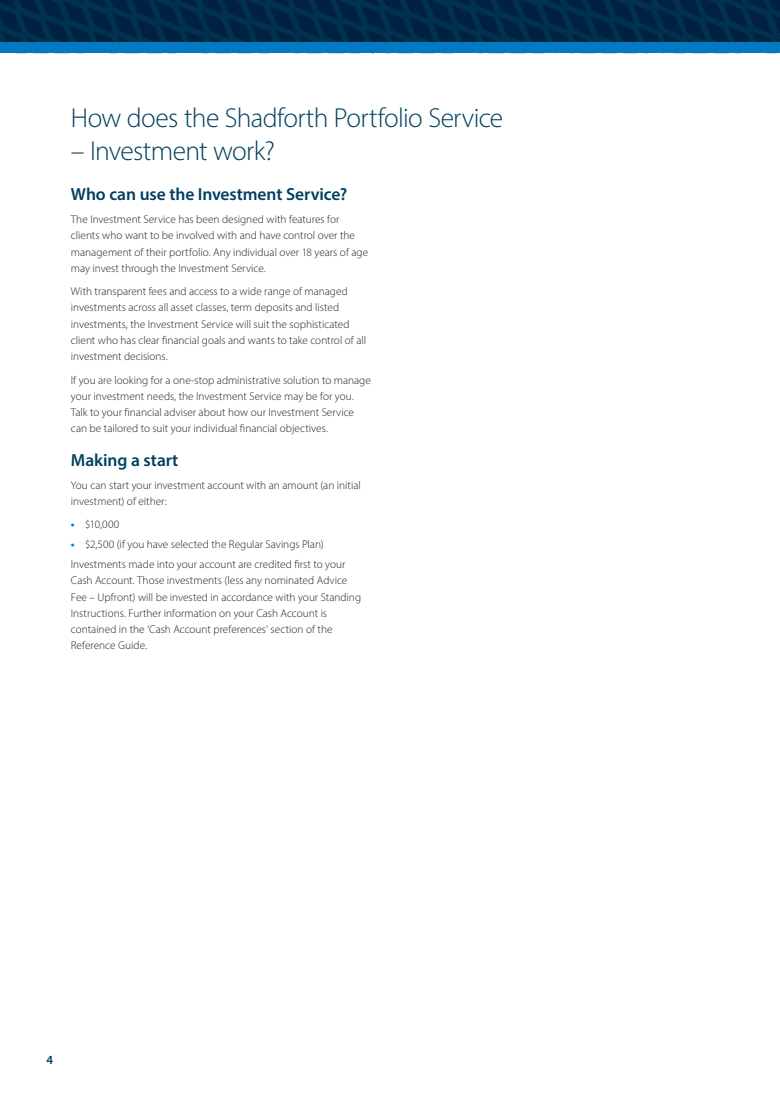
<style>
.page{position:relative;width:780px;height:1099px;background:#fff}
.page>*{position:absolute;margin:0;border:0;box-sizing:border-box;transform-origin:0 0}
.t1{font:300 27.5px "Myriad Pro";letter-spacing:-.025em;color:#003f61}
.t2{font:600 17.5px "Myriad Pro";letter-spacing:-.005em;color:#003f61}
.t3{font:600 12.5px "Myriad Pro";color:#003f61}
.t4{font:300 11.25px/16.2px "Myriad Pro";color:#231f20}
.s1{font-weight:700;color:#007bc3}
</style>
<div class="page">
<div style="left:0;top:0;width:780px;height:54px;background:#002947"></div>
<div style="left:0;top:43px;width:780px;height:10px;background:#007bc3"></div>
<h1 class="t1" style="left:71px;top:101px;width:434px">How does the Shadforth Portfolio Service</h1>
<h1 class="t1" style="left:71px;top:134px;width:205px">– Investment work?</h1>
<h2 class="t2" style="left:71px;top:183px;width:278px">Who can use the Investment Service?</h2>
<p class="t4" style="left:71px;top:211px;width:299px">The Investment Service has been designed with features for clients who want to be involved with and have control over the management of their portfolio. Any individual over 18 years of age may invest through the Investment Service.</p>
<p class="t4" style="left:71px;top:283px;width:297px">With transparent fees and access to a wide range of managed investments across all asset classes, term deposits and listed investments, the Investment Service will suit the sophisticated client who has clear financial goals and wants to take control of all investment decisions.</p>
<p class="t4" style="left:71px;top:371px;width:301px">If you are looking for a one-stop administrative solution to manage your investment needs, the Investment Service may be for you.<br>Talk to your financial adviser about how our Investment Service can be tailored to suit your individual financial objectives.</p>
<h2 class="t2" style="left:71px;top:448px;width:109px">Making a start</h2>
<p class="t4" style="left:71px;top:477px;width:291px">You can start your investment account with an amount (an initial investment) of either:</p>
<p class="t4" style="left:71px;top:516px;width:50px"><span class="s1">•</span> $10,000</p>
<p class="t4" style="left:71px;top:534px;width:276px;line-height:19.8px"><span class="s1">•</span> $2,500 (if you have selected the Regular Savings Plan)<br>Investments made into your account are credited first to your</p>
<p class="t4" style="left:71px;top:572px;width:292px">Cash Account. Those investments (less any nominated Advice Fee – Upfront) will be invested in accordance with your Standing Instructions. Further information on your Cash Account is contained in the ‘Cash Account preferences’ section of the Reference Guide.</p>
<p class="t3" style="left:46px;top:1051px;width:8px">4</p>
</div>
